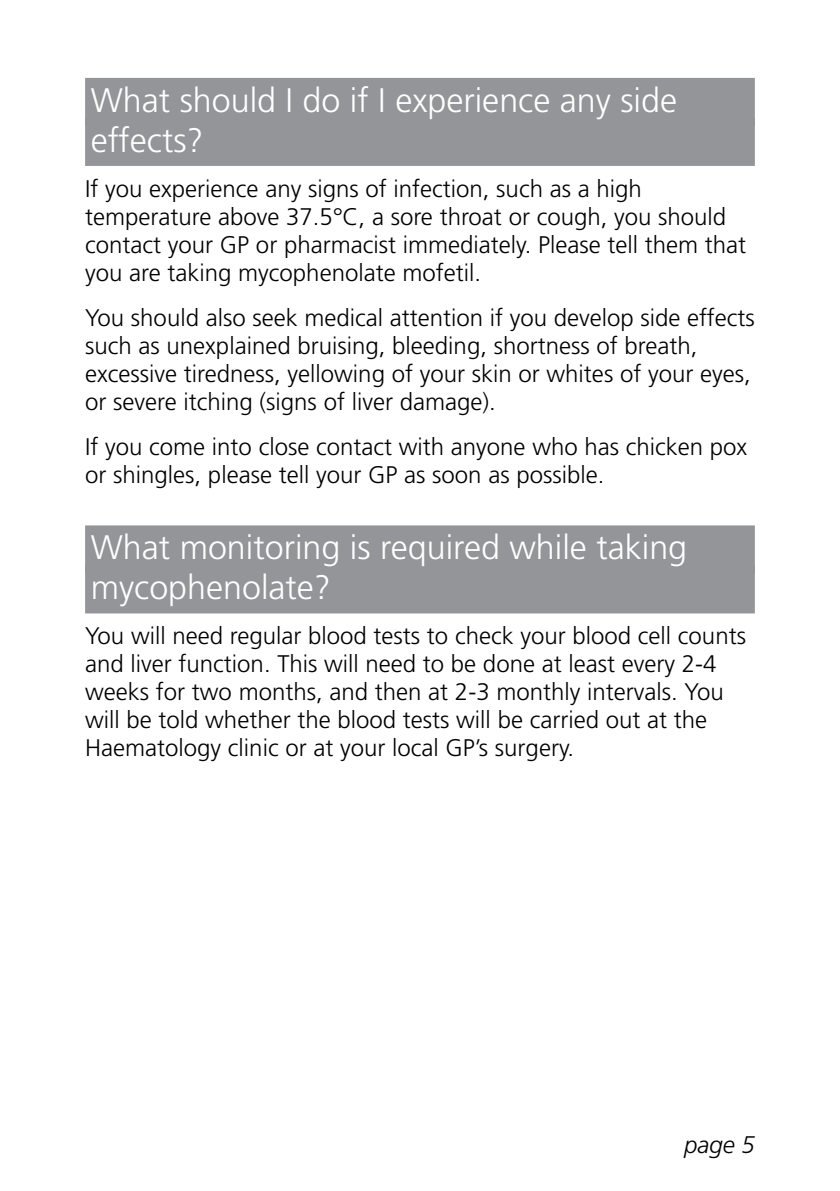
<style>
.page{position:relative;width:840px;height:1191px;background:#fff}
.page>*{position:absolute;margin:0;border:0;box-sizing:border-box;transform-origin:0 0}
.t1{font:300 34px/40px "Frutiger";color:#fff}
.t2{font:300 24px/28px "Frutiger";color:#000}
.t3{font:italic 300 24px "Frutiger";color:#000}
</style>
<div class="page">
<div style="left:85px;top:78px;width:669px;height:48px;background:#939598"></div>
<div style="left:85px;top:118px;width:669px;height:48px;background:#939598"></div>
<div style="left:85px;top:525px;width:669px;height:48px;background:#939598"></div>
<div style="left:85px;top:565px;width:669px;height:48px;background:#939598"></div>
<h1 class="t1" style="left:91px;top:80px;width:587px">What should I do if I experience any side effects?</h1>
<p class="t2" style="left:85px;top:174px;width:662px">If you experience any signs of infection, such as a high temperature above 37.5°C, a sore throat or cough, you should contact your GP or pharmacist immediately. Please tell them that you are taking mycophenolate mofetil.</p>
<p class="t2" style="left:85px;top:303px;width:670px">You should also seek medical attention if you develop side effects such as unexplained bruising, bleeding, shortness of breath, excessive tiredness, yellowing of your skin or whites of your eyes, or severe itching (signs of liver damage).</p>
<p class="t2" style="left:85px;top:432px;width:663px">If you come into close contact with anyone who has chicken pox or shingles, please tell your GP as soon as possible.</p>
<h1 class="t1" style="left:91px;top:527px;width:597px">What monitoring is required while taking mycophenolate?</h1>
<p class="t2" style="left:85px;top:622px;width:662px">You will need regular blood tests to check your blood cell counts and liver function. This will need to be done at least every 2-4 weeks for two months, and then at 2-3 monthly intervals. You will be told whether the blood tests will be carried out at the Haematology clinic or at your local GP’s surgery.</p>
<p class="t3" style="left:683px;top:1131px;width:72px">page 5</p>
</div>
